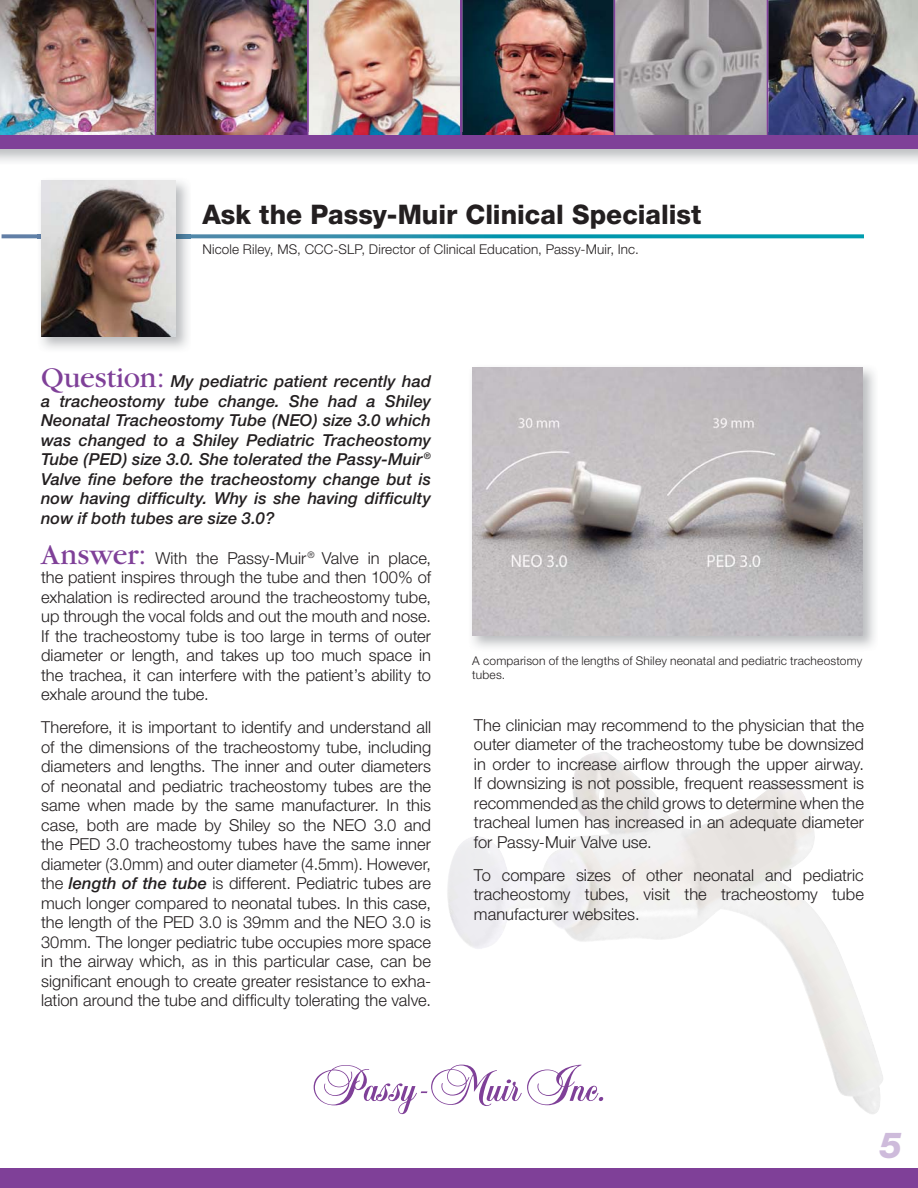
<style>
.page{position:relative;width:918px;height:1188px;background:#fff}
.page>*{position:absolute;margin:0;border:0;box-sizing:border-box;transform-origin:0 0}
.t1{font:italic 800 36px "Helvetica Neue";color:#cebbdb}
.t2{font:800 27px "Helvetica Neue";color:#231f20}
.t3{font:300 16.5px/19.5px "Helvetica Neue";color:#231f20;text-align:justify}
.t4{font:italic 500 16.5px/19.5px "Helvetica Neue";letter-spacing:.005em;color:#231f20;text-align:justify}
.t5{font:300 13.5px "Helvetica Neue";letter-spacing:.01em;color:#231f20}
.t6{font:300 12px/14.2px "Helvetica Neue";letter-spacing:.015em;color:#231f20}
.s1{font-family:"Garamond";font-weight:400;font-style:normal;font-size:30px;color:#7f4098}
.s2{font-family:"Garamond";font-weight:400;font-size:30px;color:#7f4098}
.s3{font-weight:500;font-style:italic}
</style>
<div class="page">
<img style="left:810px;top:1003px;width:73px;height:111px">
<img style="left:572px;top:752px;width:119px;height:111px">
<img style="left:522px;top:818px;width:128px;height:124px">
<img style="left:0;top:0;width:918px;height:132px">
<img style="left:0;top:132px;width:307px;height:4px">
<img style="left:307px;top:132px;width:155px;height:4px">
<img style="left:462px;top:132px;width:456px;height:4px">
<div style="left:0;top:136px;width:918px;height:13px;background:#7f4098"></div>
<svg style="left:2px;top:234px;width:862px;height:4px;background:#2e9cb3"></svg>
<div style="left:0;top:1169px;width:918px;height:19px;background:#7f4098"></div>
<img style="left:37px;top:180px;width:154px;height:169px">
<img style="left:37px;top:234px;width:154px;height:4px">
<img style="left:41px;top:181px;width:135px;height:156px">
<img style="left:472px;top:367px;width:403px;height:281px">
<img style="left:472px;top:368px;width:390px;height:267px">
<svg style="left:314px;top:1065px;width:289px;height:49px"></svg>
<h2 class="t2" style="left:203px;top:205px;width:500px">Ask the Passy-Muir Clinical Specialist</h2>
<p class="t5" style="left:203px;top:245px;width:438px">Nicole Riley, MS, CCC-SLP, Director of Clinical Education, Passy-Muir, Inc.</p>
<p class="t4" style="left:41px;top:373px;width:392px"><span class="s1">Question:</span> My pediatric patient recently had a tracheostomy tube change. She had a Shiley Neonatal Tracheostomy Tube (NEO) size 3.0 which was changed to a Shiley Pediatric Tracheostomy Tube (PED) size 3.0. She tolerated the Passy-Muir <sup>® </sup>Valve fine before the tracheostomy change but is now having difficulty. Why is she having difficulty now if both tubes are size 3.0?</p>
<p class="t3" style="left:41px;top:550px;width:392px"><span class="s2">Answer:</span> With the Passy-Muir <sup>®</sup> Valve in place, the patient inspires through the tube and then 100% of exhalation is redirected around the tracheostomy tube, up through the vocal folds and out the mouth and nose.<br>If the tracheostomy tube is too large in terms of outer diameter or length, and takes up too much space in the trachea, it can interfere with the patient’s ability to exhale around the tube.</p>
<p class="t3" style="left:41px;top:719px;width:392px">Therefore, it is important to identify and understand all of the dimensions of the tracheostomy tube, including diameters and lengths. The inner and outer diameters of neonatal and pediatric tracheostomy tubes are the same when made by the same manufacturer. In this case, both are made by Shiley so the NEO 3.0 and the PED 3.0 tracheostomy tubes have the same inner diameter (3.0mm) and outer diameter (4.5mm). However, the <span class="s3">length of the tube</span> is different. Pediatric tubes are much longer compared to neonatal tubes. In this case, the length of the PED 3.0 is 39mm and the NEO 3.0 is 30mm. The longer pediatric tube occupies more space in the airway which, as in this particular case, can be significant enough to create greater resistance to exha&shy;lation around the tube and difficulty tolerating the valve.</p>
<p class="t3" style="left:474px;top:717px;width:392px">The clinician may recommend to the physician that the outer diameter of the tracheostomy tube be downsized in order to increase airflow through the upper airway.<br>If downsizing is not possible, frequent reassessment is recommended as the child grows to determine when the tracheal lumen has increased in an adequate diameter for Passy-Muir Valve use.</p>
<p class="t6" style="left:472px;top:655px;width:392px">A comparison of the lengths of Shiley neonatal and pediatric tracheostomy tubes.</p>
<p class="t3" style="left:474px;top:867px;width:392px">To compare sizes of other neonatal and pediatric tracheostomy tubes, visit the tracheostomy tube manufacturer websites.</p>
<h1 class="t1" style="left:880px;top:1132px;width:24px">5</h1>
</div>
